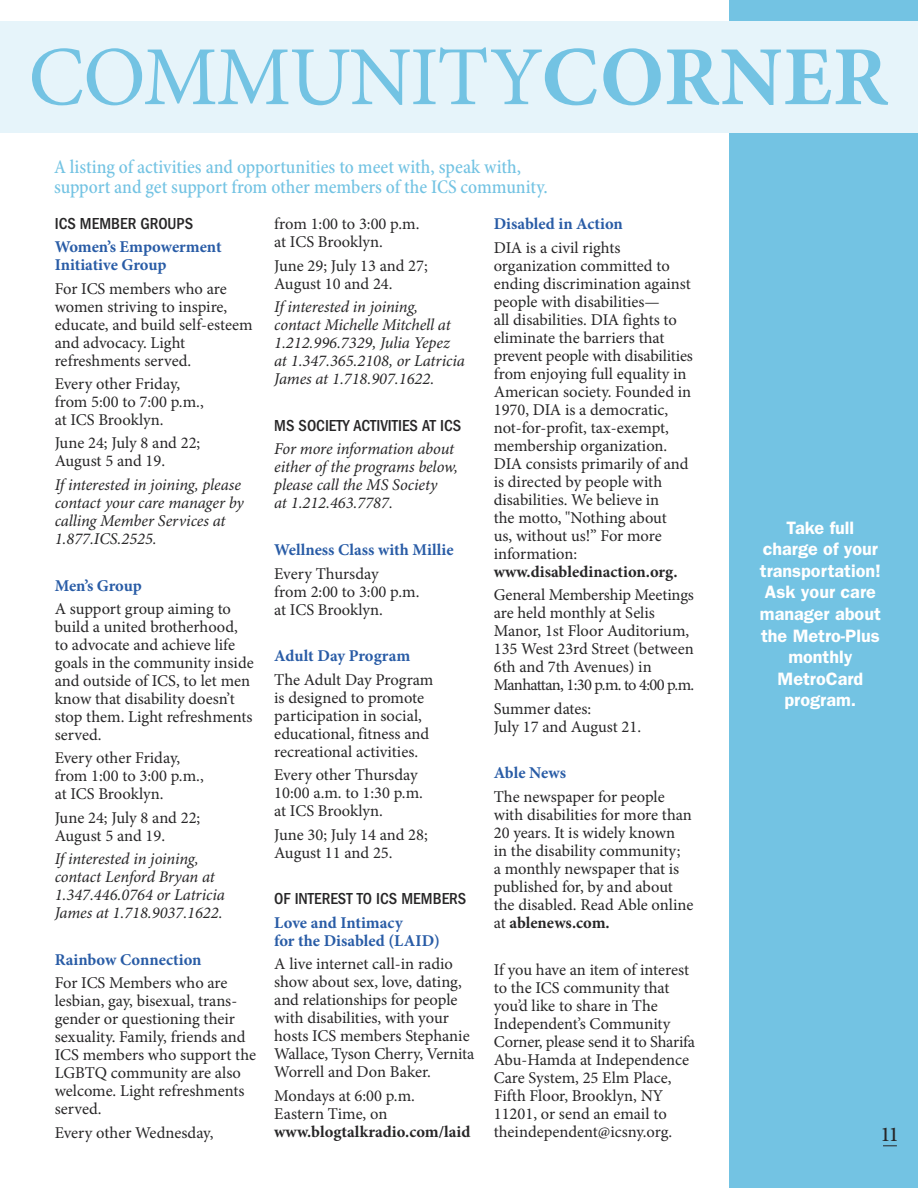
<style>
.page{position:relative;width:918px;height:1188px;background:#fff}
.page>*{position:absolute;margin:0;border:0;box-sizing:border-box;transform-origin:0 0}
.t1{font:84px "Minion Pro";letter-spacing:-.02em;color:#73c3e3}
.t2{font:500 21px "Minion Pro";color:#272627}
.t3{font:500 condensed 19.5px/19.8px "Minion Pro";color:#73c3e3}
.t4{font:600 18px/21.6px "ITC Franklin Gothic Std";color:#fff;text-align:center}
.t5{font:16.5px/18px "Minion Pro";letter-spacing:-.005em;color:#272627}
.t6{font:italic 16.5px/18px "Minion Pro";letter-spacing:-.005em;color:#272627}
.t7{font:700 16.5px/18px "Minion Pro";color:#295ca6}
.t8{font:500 condensed 16.5px "ITC Franklin Gothic Std";color:#272627}
.t9{font:700 16.5px "Minion Pro";letter-spacing:.005em;color:#272627}
.s1{font-weight:700}
</style>
<div class="page">
<div style="left:730px;top:0;width:188px;height:1188px;background:#73c3e3"></div>
<svg style="left:883px;top:1145px;width:14px;height:1px"></svg>
<div style="left:0;top:21px;width:918px;height:112px;background:#e6f4fa"></div>
<h1 class="t1" style="left:28px;top:45px;width:861px">COMMUNITY<span class="s1">CORNER</span></h1>
<p class="t3" style="left:54px;top:159px;width:495px">A listing of activities and opportunities to meet with, speak with, support and get support from other members of the ICS community.</p>
<p class="t8" style="left:55px;top:218px;width:140px">ICS MEMBER GROUPS</p>
<p class="t7" style="left:55px;top:239px;width:168px">Women’s Empowerment<br>Initiative Group</p>
<p class="t5" style="left:55px;top:281px;width:199px">For ICS members who are women striving to inspire, educate, and build self-esteem and advocacy. Light refreshments served.</p>
<p class="t5" style="left:55px;top:376px;width:151px">Every other Friday, from 5:00 to 7:00 p.m., at ICS Brooklyn.</p>
<p class="t5" style="left:55px;top:436px;width:147px">June 24; July 8 and 22;<br>August 5 and 19.</p>
<p class="t6" style="left:55px;top:477px;width:191px">If interested in joining, please contact your care manager by calling Member Services at<br>1.877.ICS.2525.</p>
<p class="t7" style="left:55px;top:578px;width:89px">Men’s Group</p>
<p class="t5" style="left:55px;top:601px;width:201px">A support group aiming to build a united brotherhood, to advocate and achieve life goals in the community inside and outside of ICS, to let men know that disability doesn’t stop them. Light refreshments served.</p>
<p class="t5" style="left:55px;top:751px;width:151px">Every other Friday, from 1:00 to 3:00 p.m., at ICS Brooklyn.</p>
<p class="t5" style="left:55px;top:810px;width:147px">June 24; July 8 and 22;<br>August 5 and 19.</p>
<p class="t6" style="left:55px;top:851px;width:172px">If interested in joining, contact Lenford Bryan at<br>1.347.446.0764 or Latricia<br>James at 1.718.9037.1622.</p>
<p class="t7" style="left:55px;top:952px;width:148px">Rainbow Connection</p>
<p class="t5" style="left:55px;top:976px;width:203px">For ICS Members who are lesbian, gay, bisexual, trans&shy;gender or questioning their sexuality. Family, friends and<br>ICS members who support the<br>LGBTQ community are also welcome. Light refreshments served.</p>
<p class="t5" style="left:55px;top:1125px;width:160px">Every other Wednesday,</p>
<p class="t5" style="left:274px;top:217px;width:147px">from 1:00 to 3:00 p.m. at ICS Brooklyn.</p>
<p class="t5" style="left:274px;top:258px;width:155px">June 29; July 13 and 27;<br>August 10 and 24.</p>
<p class="t6" style="left:274px;top:299px;width:192px">If interested in joining, contact Michelle Mitchell at<br>1.212.996.7329, Julia Yepez at 1.347.365.2108, or Latricia<br>James at 1.718.907.1622.</p>
<p class="t8" style="left:274px;top:420px;width:189px">MS SOCIETY ACTIVITIES AT ICS</p>
<p class="t6" style="left:274px;top:442px;width:185px">For more information about either of the programs below, please call the MS Society<br>at 1.212.463.7787.</p>
<p class="t7" style="left:274px;top:542px;width:181px">Wellness Class with Millie</p>
<p class="t5" style="left:274px;top:566px;width:147px">Every Thursday<br>from 2:00 to 3:00 p.m. at ICS Brooklyn.</p>
<p class="t7" style="left:274px;top:649px;width:138px">Adult Day Program</p>
<p class="t5" style="left:274px;top:672px;width:161px">The Adult Day Program is designed to promote participation in social, educational, fitness and recreational activities.</p>
<p class="t5" style="left:274px;top:767px;width:150px">Every other Thursday<br>10:00 a.m. to 1:30 p.m. at ICS Brooklyn.</p>
<p class="t5" style="left:274px;top:827px;width:155px">June 30; July 14 and 28;<br>August 11 and 25.</p>
<p class="t8" style="left:274px;top:893px;width:194px">OF INTEREST TO ICS MEMBERS</p>
<p class="t7" style="left:274px;top:915px;width:167px">Love and Intimacy<br>for the Disabled (LAID)</p>
<p class="t5" style="left:274px;top:956px;width:202px">A live internet call-in radio show about sex, love, dating, and relationships for people with disabilities, with your hosts ICS members Stephanie<br>Wallace, Tyson Cherry, Vernita<br>Worrell and Don Baker.</p>
<p class="t5" style="left:274px;top:1088px;width:142px">Mondays at 6:00 p.m.<br>Eastern Time, on</p>
<p class="t9" style="left:274px;top:1125px;width:198px">www.blogtalkradio.com/laid</p>
<p class="t7" style="left:494px;top:217px;width:131px">Disabled in Action</p>
<p class="t5" style="left:494px;top:240px;width:201px">DIA is a civil rights organization committed to ending discrimination against people with disabilities—<br>all disabilities. DIA fights to eliminate the barriers that prevent people with disabilities from enjoying full equality in<br>American society. Founded in<br>1970, DIA is a democratic, not-for-profit, tax-exempt, membership organization.<br>DIA consists primarily of and is directed by people with disabilities. We believe in<br>the motto, "Nothing about<br>us, without us!” For more information:</p>
<p class="t9" style="left:494px;top:565px;width:185px">www.disabledinaction.org.</p>
<p class="t5" style="left:494px;top:587px;width:202px">General Membership Meetings are held monthly at Selis<br>Manor, 1st Floor Auditorium,<br>135 West 23rd Street (between<br>6th and 7th Avenues) in<br>Manhattan, 1:30 p.m. to 4:00 p.m.</p>
<p class="t5" style="left:494px;top:701px;width:149px">Summer dates:<br>July 17 and August 21.</p>
<p class="t7" style="left:494px;top:766px;width:74px">Able News</p>
<p class="t5" style="left:494px;top:789px;width:201px">The newspaper for people with disabilities for more than<br>20 years. It is widely known<br>in the disability community;<br>a monthly newspaper that is published for, by and about the disabled. Read Able online at <span class="s1">ablenews.com.</span></p>
<p class="t5" style="left:494px;top:962px;width:203px">If you have an item of interest to the ICS community that you’d like to share in The<br>Independent’s Community<br>Corner, please send it to Sharifa<br>Abu-Hamda at Independence<br>Care System, 25 Elm Place,<br>Fifth Floor, Brooklyn, NY<br>11201, or send an email to theindependent@icsny.org.</p>
<p class="t4" style="left:760px;top:518px;width:123px">Take full charge of your transportation!<br>Ask your care manager about the Metro-Plus monthly<br>MetroCard program.</p>
<p class="t2" style="left:880px;top:1126px;width:20px">11</p>
</div>
